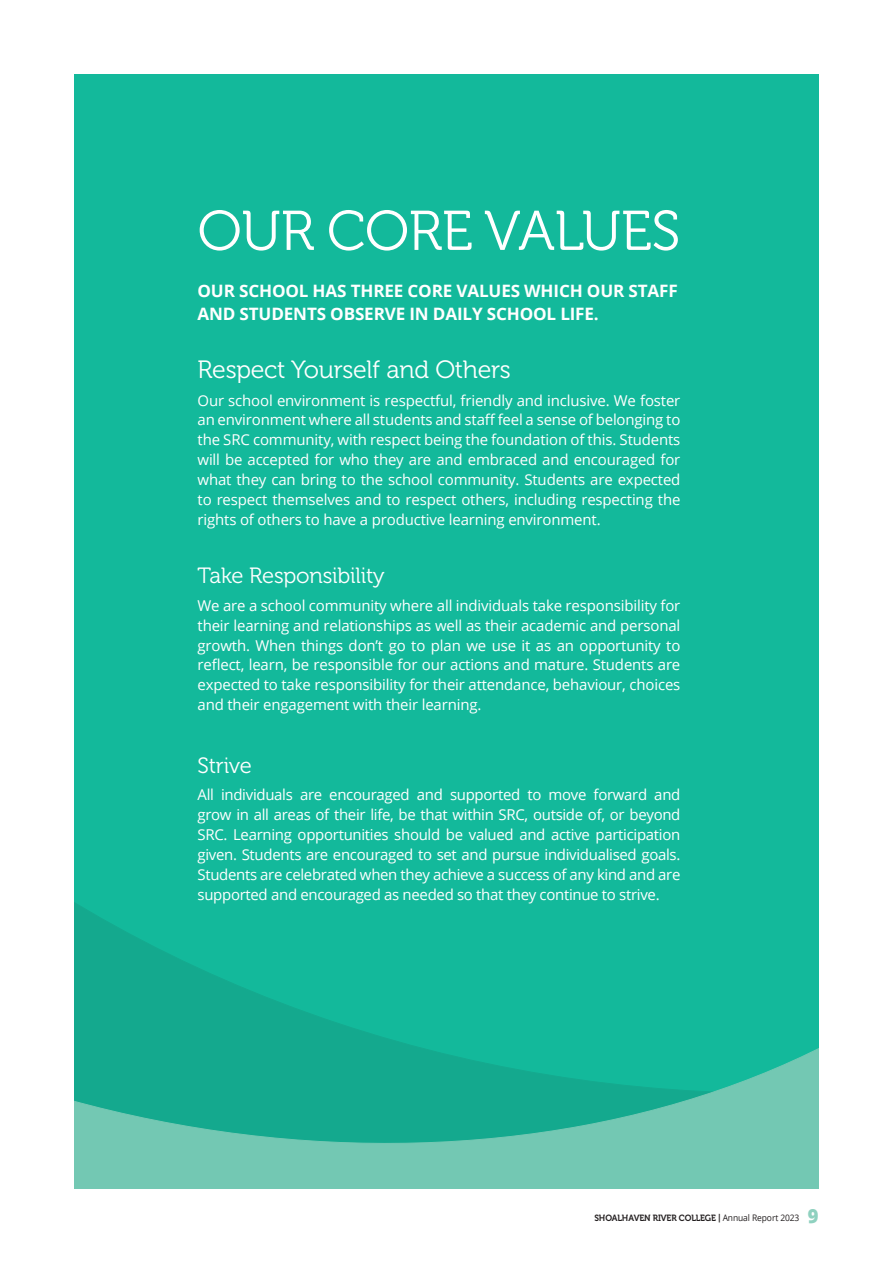
<style>
.page{position:relative;width:893px;height:1263px;background:#fff}
.page>*{position:absolute;margin:0;border:0;box-sizing:border-box;transform-origin:0 0}
.Paragraph_Style1{font:55.8px "Museo 300";letter-spacing:-.01em;color:#fff}
.Paragraph_Style1-2{font:25.05px "Museo 300";letter-spacing:-.01em;color:#fff}
.Paragraph_Style1-3{font:22.05px "Museo 300";letter-spacing:-.01em;color:#fff}
.Paragraph_Style1-4{font:700 17.1px "Open Sans";letter-spacing:-.01em;color:#fff}
.Paragraph_Style1-5{font:15px/20px "Open Sans";letter-spacing:-.01em;color:#fff;text-align:justify}
.t1{font:9px "Museo 700";letter-spacing:-.01em;color:#231f20;scale:.94 1}
.s1{font-family:"Open Sans"}
.s2{font-family:"Open Sans";font-weight:800;font-size:19.5px;color:#8fd1bf}
</style>
<div class="page">
<div style="left:74px;top:74px;width:745px;height:1114px;background:#13b99b"></div>
<svg style="left:74px;top:902px;width:77px;height:43px"></svg>
<svg style="left:74px;top:945px;width:745px;height:243px"></svg>
<p class="Paragraph_Style1" style="left:198px;top:201px;width:484px">OUR CORE VALUES</p>
<p class="Paragraph_Style1-4" style="left:198px;top:279px;width:482px">OUR SCHOOL HAS THREE CORE VALUES WHICH OUR STAFF</p>
<p class="Paragraph_Style1-4" style="left:198px;top:302px;width:403px">AND STUDENTS OBSERVE IN DAILY SCHOOL LIFE.</p>
<p class="Paragraph_Style1-2" style="left:198px;top:356px;width:315px">Respect Yourself and Others</p>
<p class="Paragraph_Style1-5" style="left:198px;top:390px;width:484px">Our school environment is respectful, friendly and inclusive. We foster an environment where all students and staff feel a sense of belonging to the SRC community, with respect being the foundation of this. Students will be accepted for who they are and embraced and encouraged for what they can bring to the school community. Students are expected to respect themselves and to respect others, including respecting the rights of others to have a productive learning environment.</p>
<p class="Paragraph_Style1-3" style="left:198px;top:564px;width:189px">Take Responsibility</p>
<p class="Paragraph_Style1-5" style="left:198px;top:595px;width:484px">We are a school community where all individuals take responsibility for their learning and relationships as well as their academic and personal growth. When things don’t go to plan we use it as an opportunity to reflect, learn, be responsible for our actions and mature. Students are expected to take responsibility for their attendance, behaviour, choices and their engagement with their learning.</p>
<p class="Paragraph_Style1-3" style="left:198px;top:753px;width:56px">Strive</p>
<p class="Paragraph_Style1-5" style="left:198px;top:785px;width:484px">All individuals are encouraged and supported to move forward and grow in all areas of their life, be that within SRC, outside of, or beyond SRC. Learning opportunities should be valued and active participation given. Students are encouraged to set and pursue individualised goals.<br>Students are celebrated when they achieve a success of any kind and are supported and encouraged as needed so that they continue to strive.</p>
<p class="t1" style="left:594px;top:1213px;width:240px">SHOALHAVEN RIVER COLLEGE | <span class="s1">Annual Report 2023</span> <span class="s2">9</span></p>
</div>
